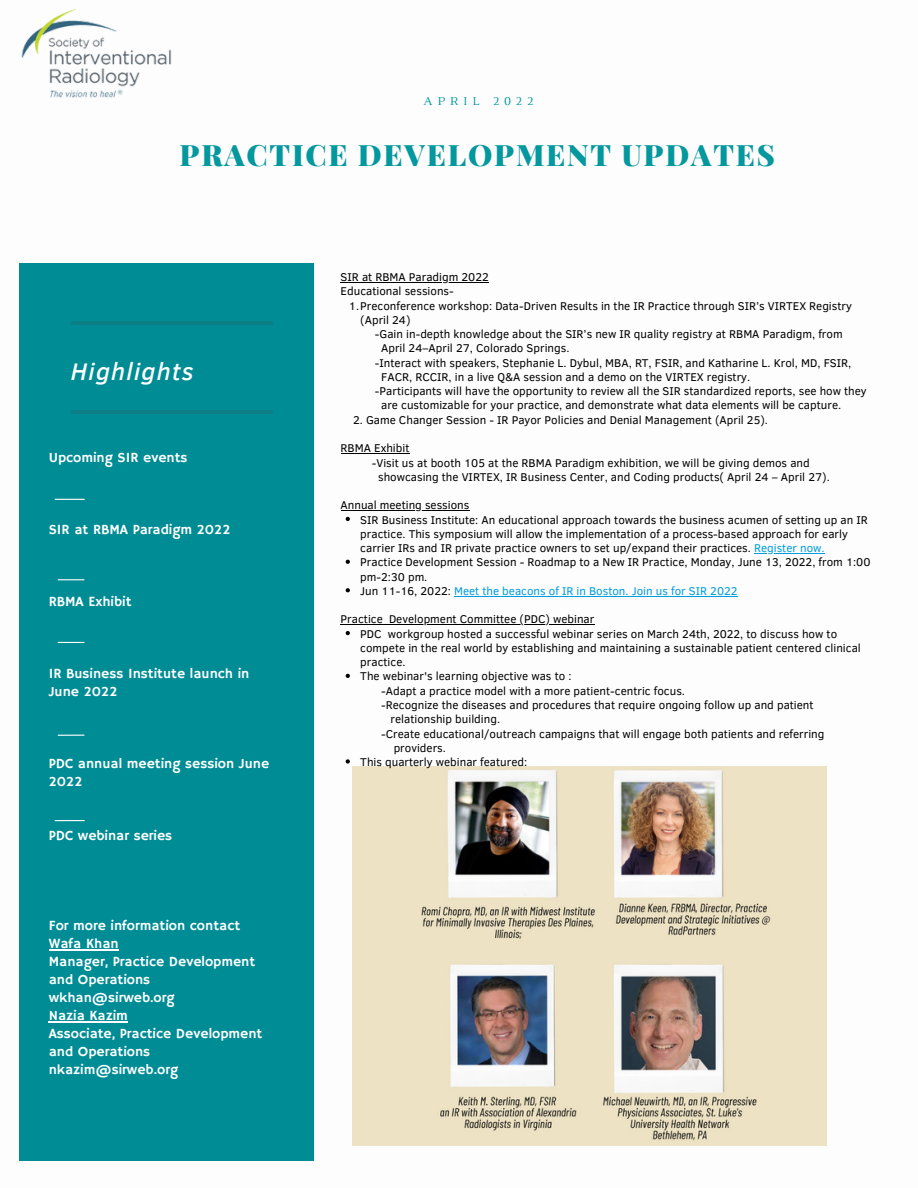
<style>
.page{position:relative;width:918px;height:1188px;background:#fff}
.page>*{position:absolute;margin:0;border:0;box-sizing:border-box;transform-origin:0 0}
.t1{font:900 29.55px "Playfair Display";letter-spacing:.06em;color:#03989e}
.t2{font:italic 500 24.6px "Clear Sans";letter-spacing:.05em;color:#fff}
.t3{font:13.95px/18px "Hammersmith One";color:#fff}
.t4{font:12.3px "Luthier";letter-spacing:.4em;color:#03989e}
.t5{font:11.55px/14.2px "Clear Sans";color:#000}
.t6{font:11.55px "Clear Sans";color:#009cde}
.s1{color:#009cde}
.s2{color:#000}
</style>
<div class="page">
<div style="left:20px;top:263px;width:293px;height:898px;background:#008c95"></div>
<hr style="left:71px;top:321px;width:201px;height:3px;background:#533730">
<hr style="left:71px;top:410px;width:201px;height:4px;background:#0c7f86">
<hr style="left:49px;top:949px;width:70px;height:1px;background:#fff">
<hr style="left:49px;top:1021px;width:79px;height:1px;background:#fff">
<svg style="left:58px;top:579px;width:26px;height:1px"></svg>
<svg style="left:58px;top:642px;width:26px;height:1px"></svg>
<svg style="left:58px;top:735px;width:26px;height:1px"></svg>
<svg style="left:55px;top:820px;width:29px;height:1px"></svg>
<img style="left:21px;top:9px;width:151px;height:89px">
<svg style="left:55px;top:499px;width:29px;height:1px"></svg>
<img style="left:353px;top:766px;width:473px;height:379px">
<svg style="left:346px;top:517px;width:4px;height:4px"></svg>
<hr style="left:754px;top:553px;width:71px;height:1px;background:#009cde">
<svg style="left:346px;top:560px;width:4px;height:4px"></svg>
<svg style="left:346px;top:588px;width:4px;height:4px"></svg>
<hr style="left:454px;top:596px;width:284px;height:1px;background:#009cde">
<svg style="left:346px;top:631px;width:4px;height:4px"></svg>
<svg style="left:346px;top:674px;width:4px;height:4px"></svg>
<svg style="left:346px;top:759px;width:4px;height:5px"></svg>
<hr style="left:341px;top:282px;width:148px;height:1px;background:#000">
<hr style="left:341px;top:453px;width:68px;height:1px;background:#000">
<hr style="left:341px;top:510px;width:128px;height:1px;background:#000">
<hr style="left:341px;top:624px;width:42px;height:1px;background:#000">
<hr style="left:389px;top:624px;width:205px;height:1px;background:#000">
<p class="t4" style="left:423px;top:96px;width:111px">APRIL 2022</p>
<p class="t1" style="left:180px;top:134px;width:597px">PRACTICE DEVELOPMENT UPDATES</p>
<p class="t2" style="left:71px;top:354px;width:124px">Highlights</p>
<p class="t3" style="left:49px;top:449px;width:140px">Upcoming SIR events</p>
<p class="t3" style="left:49px;top:521px;width:183px">SIR at RBMA Paradigm 2022</p>
<p class="t3" style="left:49px;top:593px;width:84px">RBMA Exhibit</p>
<p class="t3" style="left:49px;top:665px;width:202px">IR Business Institute launch in<br>June 2022</p>
<p class="t3" style="left:49px;top:755px;width:222px">PDC annual meeting session June<br>2022</p>
<p class="t3" style="left:49px;top:827px;width:125px">PDC webinar series</p>
<p class="t3" style="left:49px;top:917px;width:193px">For more information contact</p>
<p class="t3" style="left:49px;top:935px;width:71px">Wafa Khan</p>
<p class="t3" style="left:49px;top:953px;width:208px">Manager, Practice Development and Operations</p>
<p class="t3" style="left:49px;top:989px;width:127px">wkhan@sirweb.org</p>
<p class="t3" style="left:49px;top:1007px;width:81px">Nazia Kazim</p>
<p class="t3" style="left:49px;top:1025px;width:215px">Associate, Practice Development and Operations</p>
<p class="t3" style="left:49px;top:1061px;width:131px">nkazim@sirweb.org</p>
<p class="t5" style="left:341px;top:269px;width:150px">SIR at RBMA Paradigm 2022</p>
<p class="t5" style="left:341px;top:284px;width:115px">Educational sessions-</p>
<p class="t5" style="left:375px;top:326px;width:469px">-Gain in-depth knowledge about the SIR’s new IR quality registry at RBMA Paradigm, from</p>
<p class="t5" style="left:381px;top:341px;width:190px">April 24–April 27, Colorado Springs.</p>
<p class="t5" style="left:375px;top:355px;width:478px">-Interact with speakers, Stephanie L. Dybul, MBA, RT, FSIR, and Katharine L. Krol, MD, FSIR,</p>
<p class="t5" style="left:381px;top:369px;width:371px">FACR, RCCIR, in a live Q&amp;A session and a demo on the VIRTEX registry.</p>
<p class="t5" style="left:375px;top:383px;width:493px">-Participants will have the opportunity to review all the SIR standardized reports, see how they</p>
<p class="t5" style="left:381px;top:398px;width:462px">are customizable for your practice, and demonstrate what data elements will be capture.</p>
<p class="t5" style="left:353px;top:412px;width:416px">2. Game Changer Session - IR Payor Policies and Denial Management (April 25).</p>
<p class="t5" style="left:341px;top:440px;width:70px">RBMA Exhibit</p>
<p class="t5" style="left:372px;top:455px;width:439px">-Visit us at booth 105 at the RBMA Paradigm exhibition, we will be giving demos and</p>
<p class="t5" style="left:378px;top:469px;width:453px">showcasing the VIRTEX, IR Business Center, and Coding products( April 24 – April 27).</p>
<p class="t5" style="left:341px;top:498px;width:130px">Annual meeting sessions</p>
<p class="t5" style="left:360px;top:298px;width:493px;text-indent:-11px">1.Preconference workshop: Data-Driven Results in the IR Practice through SIR’s VIRTEX Registry (April 24)</p>
<p class="t5" style="left:360px;top:512px;width:509px">SIR Business Institute: An educational approach towards the business acumen of setting up an IR practice. This symposium will allow the implementation of a process-based approach for early carrier IRs and IR private practice owners to set up/expand their practices. <span class="s1">Register now.</span></p>
<p class="t5" style="left:360px;top:555px;width:512px">Practice Development Session - Roadmap to a New IR Practice, Monday, June 13, 2022, from 1:00 pm-2:30 pm.</p>
<p class="t6" style="left:360px;top:582px;width:379px"><span class="s2">Jun 11-16, 2022:</span> Meet the beacons of IR in Boston. Join us for SIR 2022</p>
<p class="t5" style="left:360px;top:626px;width:502px">PDC workgroup hosted a successful webinar series on March 24th, 2022, to discuss how to compete in the real world by establishing and maintaining a sustainable patient centered clinical practice.</p>
<p class="t5" style="left:360px;top:669px;width:213px">The webinar's learning objective was to :</p>
<p class="t5" style="left:341px;top:612px;width:255px">Practice Development Committee (PDC) webinar</p>
<p class="t5" style="left:381px;top:683px;width:305px">-Adapt a practice model with a more patient-centric focus.</p>
<p class="t5" style="left:381px;top:697px;width:434px">-Recognize the diseases and procedures that require ongoing follow up and patient</p>
<p class="t5" style="left:391px;top:712px;width:111px">relationship building.</p>
<p class="t5" style="left:381px;top:726px;width:445px">-Create educational/outreach campaigns that will engage both patients and referring</p>
<p class="t5" style="left:394px;top:740px;width:54px">providers.</p>
<p class="t5" style="left:360px;top:754px;width:168px">This quarterly webinar featured:</p>
</div>
